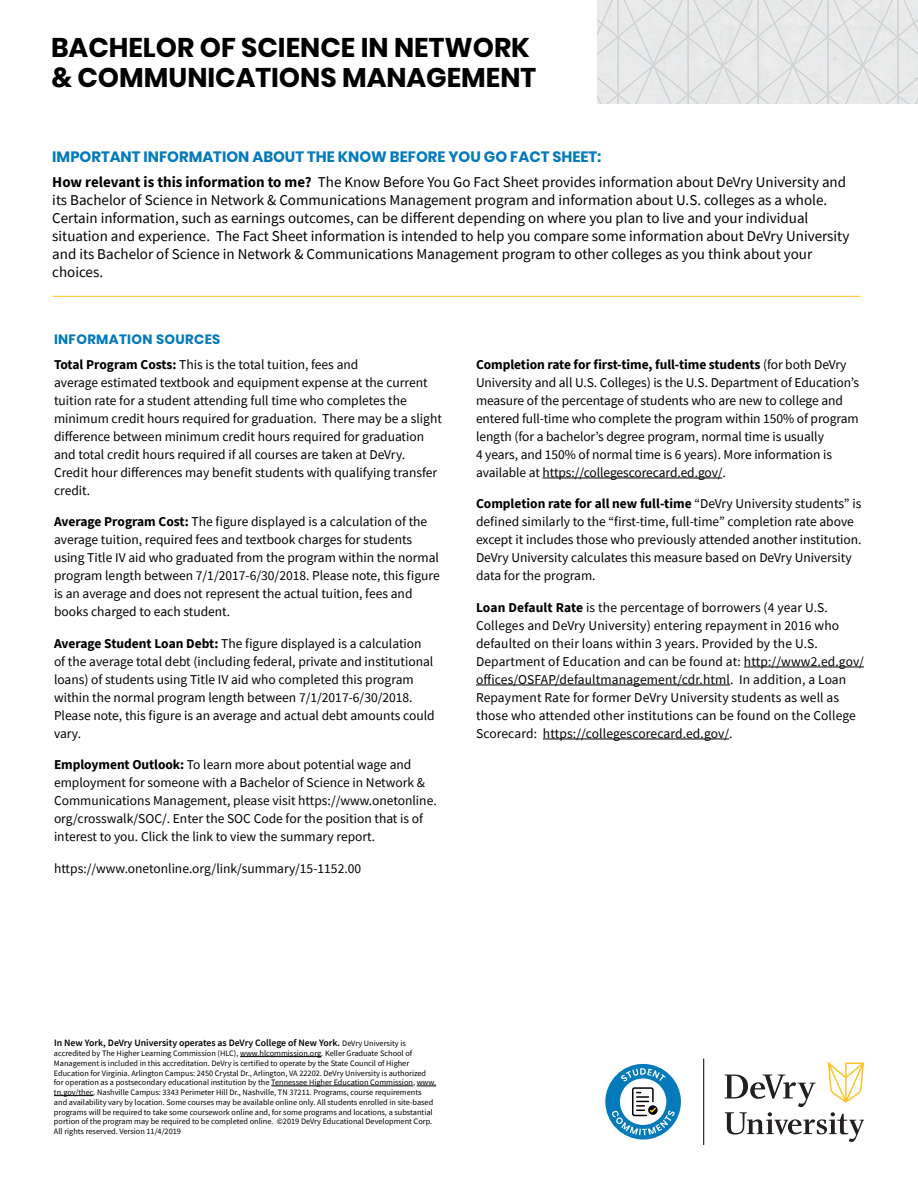
<style>
.page{position:relative;width:918px;height:1188px;background:#fff}
.page>*{position:absolute;margin:0;border:0;box-sizing:border-box;transform-origin:0 0}
.t1{font:700 27px/30px "Poppins";color:#000}
.t2{font:15px/18px "Source Sans Pro";color:#000}
.t3{font:700 15px "Poppins";color:#037aba}
.t4{font:13.5px/18px "Source Sans Pro";color:#000}
.t5{font:700 13.5px "Poppins";letter-spacing:.025em;color:#037aba}
.t6{font:600 9.75px "Source Sans Pro";color:#000}
.t7{font:8.25px/9.8px "Source Sans Pro";color:#000}
.s1{font-family:"Avenir Next"}
.s2{font-weight:700}
.s3{font-weight:400;font-size:8.25px}
</style>
<div class="page">
<hr style="left:543px;top:478px;width:179px;height:1px;background:#000">
<hr style="left:744px;top:667px;width:120px;height:1px;background:#000">
<hr style="left:476px;top:685px;width:254px;height:1px;background:#000">
<hr style="left:543px;top:739px;width:186px;height:1px;background:#000">
<hr style="left:240px;top:1056px;width:81px;height:1px;background:#000">
<hr style="left:271px;top:1086px;width:142px;height:1px;background:#000">
<svg style="left:417px;top:1086px;width:19px;height:1px"></svg>
<hr style="left:54px;top:1095px;width:40px;height:1px;background:#000">
<hr style="left:52px;top:296px;width:809px;height:1px;background:#fec221">
<svg style="left:597px;top:0;width:321px;height:104px;background:#e5e6e7"></svg>
<svg style="left:725px;top:1061px;width:139px;height:81px"></svg>
<hr style="left:703px;top:1059px;width:1px;height:86px;background:#000">
<svg style="left:605px;top:1064px;width:76px;height:76px"></svg>
<h1 class="t1" style="left:51px;top:33px;width:487px">BACHELOR OF SCIENCE IN NETWORK <span class="s1">&amp;</span> COMMUNICATIONS MANAGEMENT</h1>
<p class="t3" style="left:52px;top:148px;width:551px">IMPORTANT INFORMATION ABOUT THE KNOW BEFORE YOU GO FACT SHEET:</p>
<p class="t2" style="left:52px;top:173px;width:799px"><span class="s2">How relevant is this information to me?</span> The Know Before You Go Fact Sheet provides information about DeVry University and its Bachelor of Science in Network &amp; Communications Management program and information about U.S. colleges as a whole.<br>Certain information, such as earnings outcomes, can be different depending on where you plan to live and your individual situation and experience. The Fact Sheet information is intended to help you compare some information about DeVry University and its Bachelor of Science in Network &amp; Communications Management program to other colleges as you think about your choices.</p>
<p class="t5" style="left:54px;top:332px;width:168px">INFORMATION SOURCES</p>
<p class="t4" style="left:54px;top:355px;width:389px"><span class="s2">Total Program Costs:</span> This is the total tuition, fees and<br>average estimated textbook and equipment expense at the current tuition rate for a student attending full time who completes the minimum credit hours required for graduation. There may be a slight difference between minimum credit hours required for graduation and total credit hours required if all courses are taken at DeVry.<br>Credit hour differences may benefit students with qualifying transfer credit.</p>
<p class="t4" style="left:54px;top:513px;width:387px"><span class="s2">Average Program Cost:</span> The figure displayed is a calculation of the average tuition, required fees and textbook charges for students using Title IV aid who graduated from the program within the normal program length between 7/1/2017-6/30/2018. Please note, this figure is an average and does not represent the actual tuition, fees and books charged to each student.</p>
<p class="t4" style="left:54px;top:634px;width:382px"><span class="s2">Average Student Loan Debt:</span> The figure displayed is a calculation of the average total debt (including federal, private and institutional loans) of students using Title IV aid who completed this program within the normal program length between 7/1/2017-6/30/2018.<br>Please note, this figure is an average and actual debt amounts could vary.</p>
<p class="t4" style="left:54px;top:756px;width:384px"><span class="s2">Employment Outlook:</span> To learn more about potential wage and employment for someone with a Bachelor of Science in Network &amp; Communications Management, please visit https://www.onetonline. org/crosswalk/SOC/. Enter the SOC Code for the position that is of interest to you. Click the link to view the summary report.</p>
<p class="t4" style="left:54px;top:859px;width:309px">https://www.onetonline.org/link/summary/15-1152.00</p>
<p class="t4" style="left:476px;top:355px;width:385px"><span class="s2">Completion rate for first-time, full-time students</span> (for both DeVry University and all U.S. Colleges) is the U.S. Department of Education’s measure of the percentage of students who are new to college and entered full-time who complete the program within 150% of program length (for a bachelor’s degree program, normal time is usually<br>4 years, and 150% of normal time is 6 years). More information is available at https://collegescorecard.ed.gov/.</p>
<p class="t4" style="left:476px;top:495px;width:387px"><span class="s2">Completion rate for all new full-time</span> “DeVry University students” is defined similarly to the “first-time, full-time” completion rate above except it includes those who previously attended another institution.<br>DeVry University calculates this measure based on DeVry University data for the program.</p>
<p class="t4" style="left:476px;top:598px;width:389px"><span class="s2">Loan Default Rate</span> is the percentage of borrowers (4 year U.S.<br>Colleges and DeVry University) entering repayment in 2016 who defaulted on their loans within 3 years. Provided by the U.S.<br>Department of Education and can be found at: http://www2.ed.gov/ offices/OSFAP/defaultmanagement/cdr.html. In addition, a Loan Repayment Rate for former DeVry University students as well as those who attended other institutions can be found on the College Scorecard: https://collegescorecard.ed.gov/.</p>
<p class="t6" style="left:54px;top:1037px;width:353px">In New York, DeVry University operates as DeVry College of New York. <span class="s3">DeVry University is</span></p>
<p class="t7" style="left:54px;top:1048px;width:384px">accredited by The Higher Learning Commission (HLC), www.hlcommission.org. Keller Graduate School of Management is included in this accreditation. DeVry is certified to operate by the State Council of Higher Education for Virginia. Arlington Campus: 2450 Crystal Dr., Arlington, VA 22202. DeVry University is authorized for operation as a postsecondary educational institution by the Tennessee Higher Education Commission, www. tn.gov/thec. Nashville Campus: 3343 Perimeter Hill Dr., Nashville, TN 37211. Programs, course requirements and availability vary by location. Some courses may be available online only. All students enrolled in site-based programs will be required to take some coursework online and, for some programs and locations, a substantial portion of the program may be required to be completed online. ©2019 DeVry Educational Development Corp.<br>All rights reserved. Version 11/4/2019</p>
</div>
